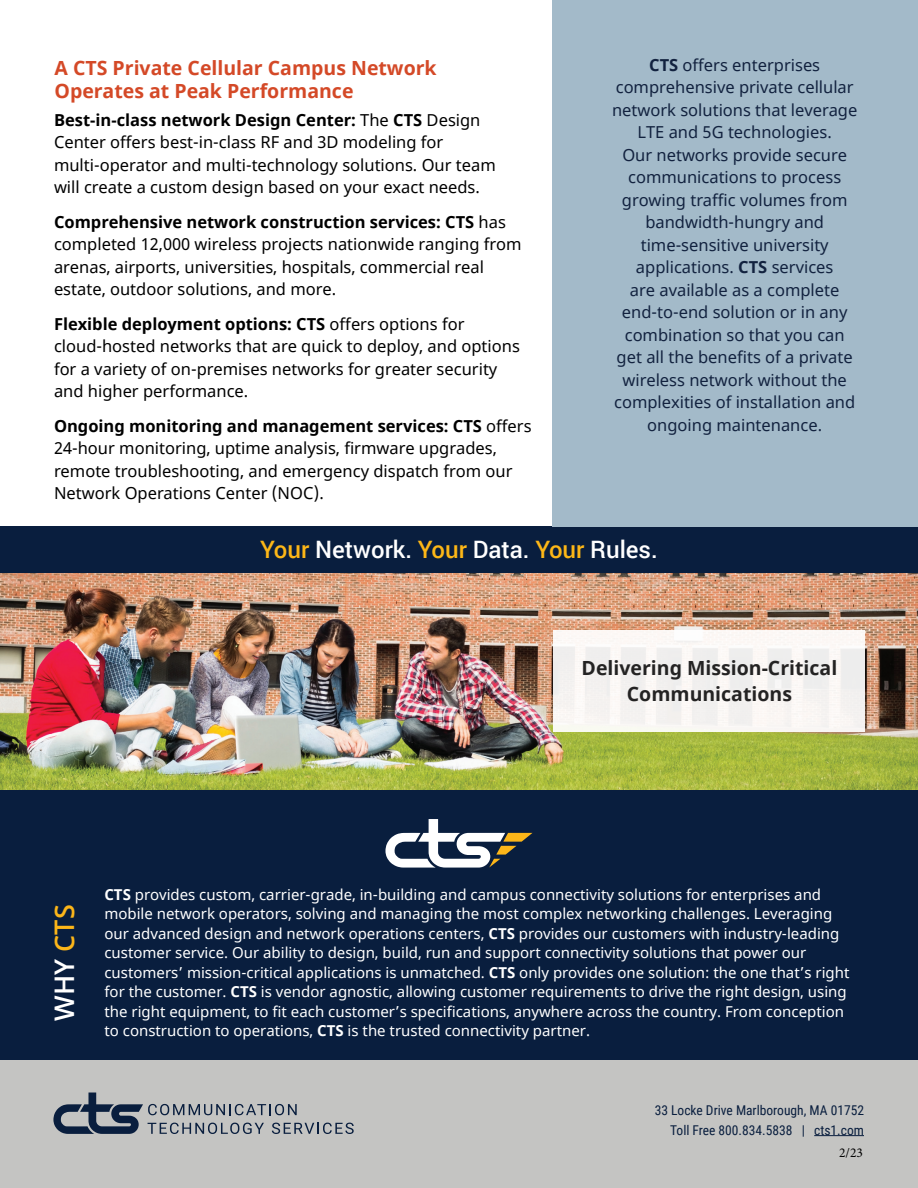
<style>
.page{position:relative;width:918px;height:1188px;background:#fff}
.page>*{position:absolute;margin:0;border:0;box-sizing:border-box;transform-origin:0 0}
.t1{font:600 27px "Open Sans";color:#fff}
.t2{font:500 24px "Roboto";color:#fff}
.t3{font:700 19.5px/23.4px "Noto Sans";color:#d44927}
.t4{font:700 19.5px/25.5px "Noto Sans";color:#242323;text-align:center}
.t5{font:16.5px/22.5px "Noto Sans";color:#000}
.t6{font:16.5px/22.5px "Noto Sans";color:#12223f;text-align:center}
.t7{font:700 16.5px "Noto Sans";color:#000}
.t8{font:15px/19.5px "Noto Sans";color:#fff}
.t9{font:13.5px "Roboto Condensed";color:#091e3e}
.t10{font:13.5px "Minion Pro";color:#000}
.s1{font-weight:700}
.s2{font-weight:400}
.s3{color:#fdb717}
.s4{color:#fcb619}
</style>
<div class="page">
<div style="left:0;top:783px;width:918px;height:278px;background:#091e3e"></div>
<div style="left:0;top:527px;width:918px;height:277px;background:#091e3e"></div>
<div style="left:0;top:1061px;width:918px;height:127px;background:#c4c4c2"></div>
<svg style="left:385px;top:819px;width:148px;height:49px"></svg>
<svg style="left:53px;top:1093px;width:301px;height:41px"></svg>
<hr style="left:814px;top:1135px;width:50px;height:1px;background:#091e3e">
<div style="left:552px;top:0;width:366px;height:527px;background:#a3bac9"></div>
<img style="left:0;top:574px;width:918px;height:215px">
<div style="left:554px;top:630px;width:311px;height:102px;background:#f7f4f2"></div>
<p class="t3" style="left:55px;top:56px;width:384px">A CTS Private Cellular Campus Network<br>Operates at Peak Performance</p>
<p class="t5" style="left:54px;top:109px;width:428px"><span class="s1">Best-in-class network Design Center:</span> The <span class="s1">CTS</span> Design<br>Center offers best-in-class RF and 3D modeling for</p>
<p class="t5" style="left:54px;top:154px;width:443px">multi-operator and multi-technology solutions. Our team</p>
<p class="t5" style="left:54px;top:176px;width:427px">will create a custom design based on your exact needs.</p>
<p class="t5" style="left:54px;top:211px;width:469px"><span class="s1">Comprehensive network construction services: CTS</span> has completed 12,000 wireless projects nationwide ranging from arenas, airports, universities, hospitals, commercial real estate, outdoor solutions, and more.</p>
<p class="t7" style="left:54px;top:312px;width:412px">Flexible deployment options: CTS <span class="s2">offers options for</span></p>
<p class="t5" style="left:54px;top:335px;width:467px">cloud-hosted networks that are quick to deploy, and options for a variety of on-premises networks for greater security</p>
<p class="t5" style="left:54px;top:380px;width:196px">and higher performance.</p>
<p class="t5" style="left:54px;top:415px;width:479px"><span class="s1">Ongoing monitoring and management services: CTS</span> offers 24-hour monitoring, uptime analysis, firmware upgrades, remote troubleshooting, and emergency dispatch from our Network Operations Center (NOC).</p>
<p class="t6" style="left:612px;top:54px;width:247px"><span class="s1">CTS</span> offers enterprises comprehensive private cellular network solutions that leverage<br>LTE and 5G technologies.<br>Our networks provide secure communications to process growing traffic volumes from bandwidth-hungry and</p>
<p class="t6" style="left:614px;top:234px;width:243px">time-sensitive university applications. <span class="s1">CTS</span> services<br>are available as a complete end-to-end solution or in any combination so that you can get all the benefits of a private wireless network without the complexities of installation and ongoing maintenance.</p>
<p class="t2" style="left:260px;top:533px;width:399px"><span class="s3">Your</span> Network. <span class="s3">Your</span> Data. <span class="s3">Your</span> Rules.</p>
<p class="t4" style="left:582px;top:655px;width:257px">Delivering Mission-Critical<br>Communications</p>
<p class="t1" style="left:46px;top:1021px;width:118px;rotate:-90deg">WHY <span class="s4">CTS</span></p>
<p class="t8" style="left:104px;top:885px;width:747px"><span class="s1">CTS</span> provides custom, carrier-grade, in-building and campus connectivity solutions for enterprises and mobile network operators, solving and managing the most complex networking challenges. Leveraging our advanced design and network operations centers, <span class="s1">CTS</span> provides our customers with industry-leading customer service. Our ability to design, build, run and support connectivity solutions that power our customers’ mission-critical applications is unmatched. <span class="s1">CTS</span> only provides one solution: the one that’s right for the customer. <span class="s1">CTS</span> is vendor agnostic, allowing customer requirements to drive the right design, using the right equipment, to fit each customer’s specifications, anywhere across the country. From conception to construction to operations, <span class="s1">CTS</span> is the trusted connectivity partner.</p>
<p class="t9" style="left:655px;top:1101px;width:211px">33 Locke Drive Marlborough, MA 01752</p>
<p class="t9" style="left:670px;top:1120px;width:195px">Toll Free 800.834.5838 | cts1.com</p>
<p class="t10" style="left:839px;top:1143px;width:25px">2/23</p>
</div>
